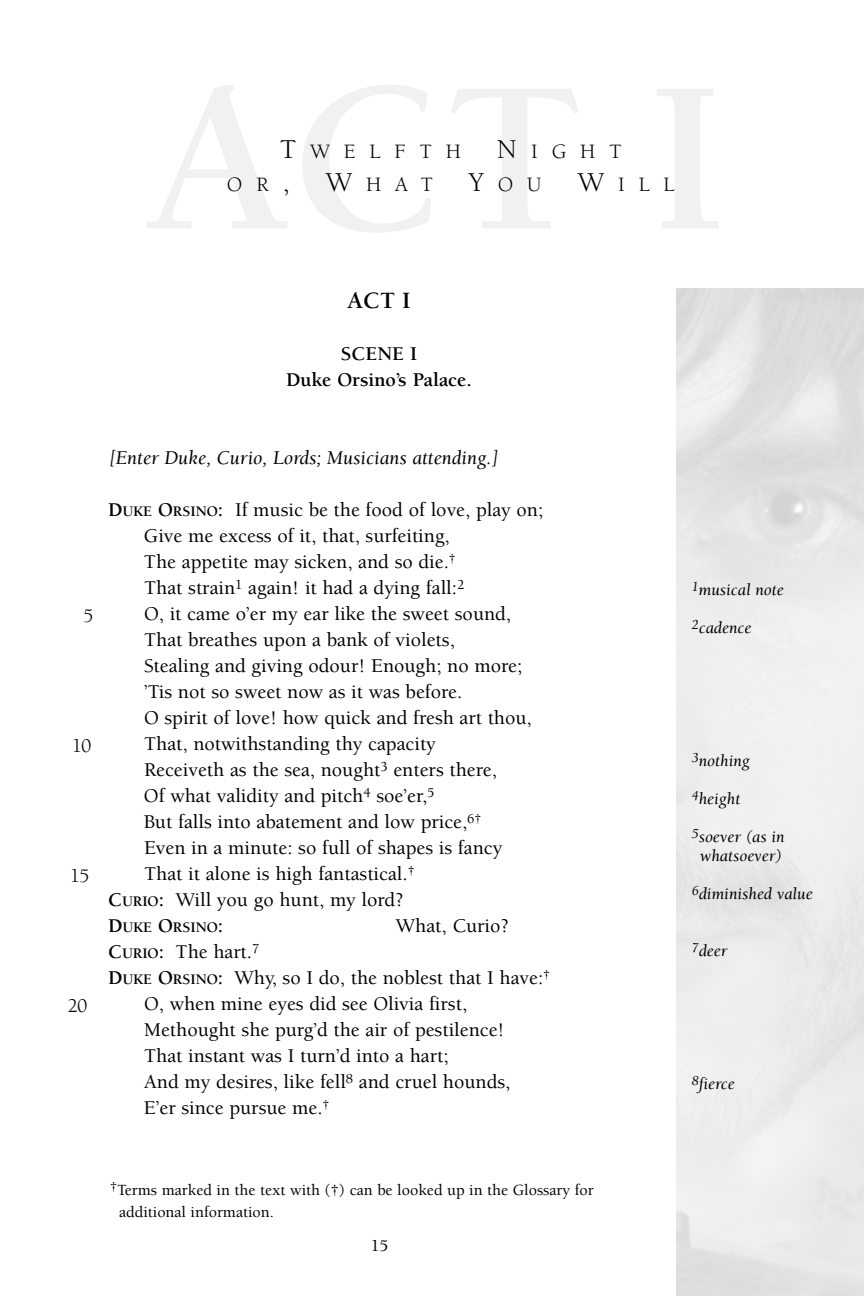
<style>
.page{position:relative;width:864px;height:1296px;background:#fff}
.page>*{position:absolute;margin:0;border:0;box-sizing:border-box;transform-origin:0 0}
.t1{font:700 24px "Berkeley";color:#000}
.t2{font:21px "Berkeley";letter-spacing:.665em;color:#000}
.t3{font:500 20px "Berkeley";color:#000}
.t4{font:italic 20px "Berkeley";color:#000}
.t5{font:700 20px/26px "Berkeley";color:#000;text-align:center}
.t6{font:20px "Berkeley";color:#000}
.t7{font:italic 17px/19px "Berkeley";color:#000;text-align:center}
.t8{font:500 17px "Berkeley";color:#000}
.t9{font:500 16px/22px "Berkeley";color:#000}
.t10{font:700 15px "Berkeley";color:#000}
.s1{font-size:28px}
.s2{font-weight:700}
.s3{font-weight:700;font-size:15px}
.s4{font-size:20px}
</style>
<div class="page">
<p class="t2" style="left:280px;top:140px;width:182px"><span class="s1">T</span>WELFTH</p>
<p class="t2" style="left:497px;top:140px;width:125px"><span class="s1">N</span>IGHT</p>
<p class="t2" style="left:227px;top:174px;width:64px">OR<span class="s1">,</span></p>
<p class="t2" style="left:326px;top:174px;width:108px"><span class="s1">W</span>HAT</p>
<p class="t2" style="left:469px;top:174px;width:74px"><span class="s1">Y</span>OU</p>
<p class="t2" style="left:578px;top:174px;width:98px"><span class="s1">W</span>ILL</p>
<p class="t1" style="left:347px;top:287px;width:65px">ACT I</p>
<p class="t5" style="left:286px;top:341px;width:184px">SCENE I<br>Duke Orsino’s Palace.</p>
<p class="t6" style="left:83px;top:606px;width:12px">5</p>
<p class="t6" style="left:72px;top:736px;width:21px">10</p>
<p class="t6" style="left:70px;top:866px;width:21px">15</p>
<p class="t6" style="left:68px;top:996px;width:21px">20</p>
<p class="t4" style="left:108px;top:447px;width:393px">[Enter Duke, Curio, Lords; Musicians attending.]</p>
<p class="t3" style="left:108px;top:499px;width:437px"><span class="s2">D</span><span class="s3">UKE</span> <span class="s2">O</span><span class="s3">RSINO</span><span class="s2">:</span> If music be the food of love, play on;</p>
<p class="t3" style="left:144px;top:525px;width:307px">Give me excess of it, that, surfeiting,</p>
<p class="t3" style="left:144px;top:551px;width:313px">The appetite may sicken, and so die.<sup>†</sup></p>
<p class="t3" style="left:144px;top:577px;width:322px">That strain<sup>1</sup> again! it had a dying fall:<sup>2</sup></p>
<p class="t3" style="left:144px;top:603px;width:369px">O, it came o’er my ear like the sweet sound,</p>
<p class="t3" style="left:144px;top:629px;width:312px">That breathes upon a bank of violets,</p>
<p class="t3" style="left:144px;top:655px;width:380px">Stealing and giving odour! Enough; no more;</p>
<p class="t3" style="left:144px;top:681px;width:320px">’Tis not so sweet now as it was before.</p>
<p class="t3" style="left:144px;top:707px;width:389px">O spirit of love! how quick and fresh art thou,</p>
<p class="t3" style="left:144px;top:733px;width:293px">That, notwithstanding thy capacity</p>
<p class="t3" style="left:144px;top:759px;width:354px">Receiveth as the sea, nought<sup>3</sup> enters there,</p>
<p class="t3" style="left:144px;top:785px;width:292px">Of what validity and pitch<sup>4</sup> soe’er,<sup>5</sup></p>
<p class="t3" style="left:144px;top:811px;width:339px">But falls into abatement and low price,<sup>6†</sup></p>
<p class="t3" style="left:144px;top:837px;width:360px">Even in a minute: so full of shapes is fancy</p>
<p class="t3" style="left:144px;top:863px;width:272px">That it alone is high fantastical.<sup>†</sup></p>
<p class="t3" style="left:108px;top:889px;width:298px"><span class="s2">C</span> <span class="s3">URIO</span><span class="s2">:</span> Will you go hunt, my lord?</p>
<p class="t10" style="left:108px;top:919px;width:117px"><span class="s4">D</span>UKE <span class="s4">O</span>RSINO<span class="s4">:</span></p>
<p class="t3" style="left:396px;top:915px;width:115px">What, Curio?</p>
<p class="t3" style="left:108px;top:941px;width:153px"><span class="s2">C</span> <span class="s3">URIO</span><span class="s2">:</span> The hart.<sup>7</sup></p>
<p class="t3" style="left:108px;top:967px;width:444px"><span class="s2">D</span><span class="s3">UKE</span> <span class="s2">O</span><span class="s3">RSINO</span><span class="s2">:</span> Why, so I do, the noblest that I have:<sup>†</sup></p>
<p class="t3" style="left:144px;top:993px;width:325px">O, when mine eyes did see Olivia first,</p>
<p class="t3" style="left:144px;top:1019px;width:362px">Methought she purg’d the air of pestilence!</p>
<p class="t3" style="left:144px;top:1045px;width:306px">That instant was I turn’d into a hart;</p>
<p class="t3" style="left:144px;top:1071px;width:368px">And my desires, like fell<sup>8</sup> and cruel hounds,</p>
<p class="t3" style="left:144px;top:1097px;width:187px">E’er since pursue me.<sup>†</sup></p>
<p class="t9" style="left:119px;top:1180px;width:476px;text-indent:-9px"><sup>†</sup>Terms marked in the text with (<span class="s2">†</span>) can be looked up in the Glossary for additional information.</p>
<p class="t8" style="left:371px;top:1236px;width:19px">15</p>
<p class="t7" style="left:692px;top:581px;width:93px"><sup>1</sup>musical note</p>
<p class="t7" style="left:692px;top:619px;width:61px"><sup>2</sup>cadence</p>
<p class="t7" style="left:692px;top:752px;width:60px"><sup>3</sup>nothing</p>
<p class="t7" style="left:692px;top:790px;width:50px"><sup>4</sup>height</p>
<p class="t7" style="left:692px;top:828px;width:94px"><sup>5</sup>soever (as in whatsoever)</p>
<p class="t7" style="left:692px;top:885px;width:122px"><sup>6</sup>diminished value</p>
<p class="t7" style="left:692px;top:942px;width:37px"><sup>7</sup>deer</p>
<p class="t7" style="left:692px;top:1075px;width:44px"><sup>8</sup>fierce</p>
</div>
